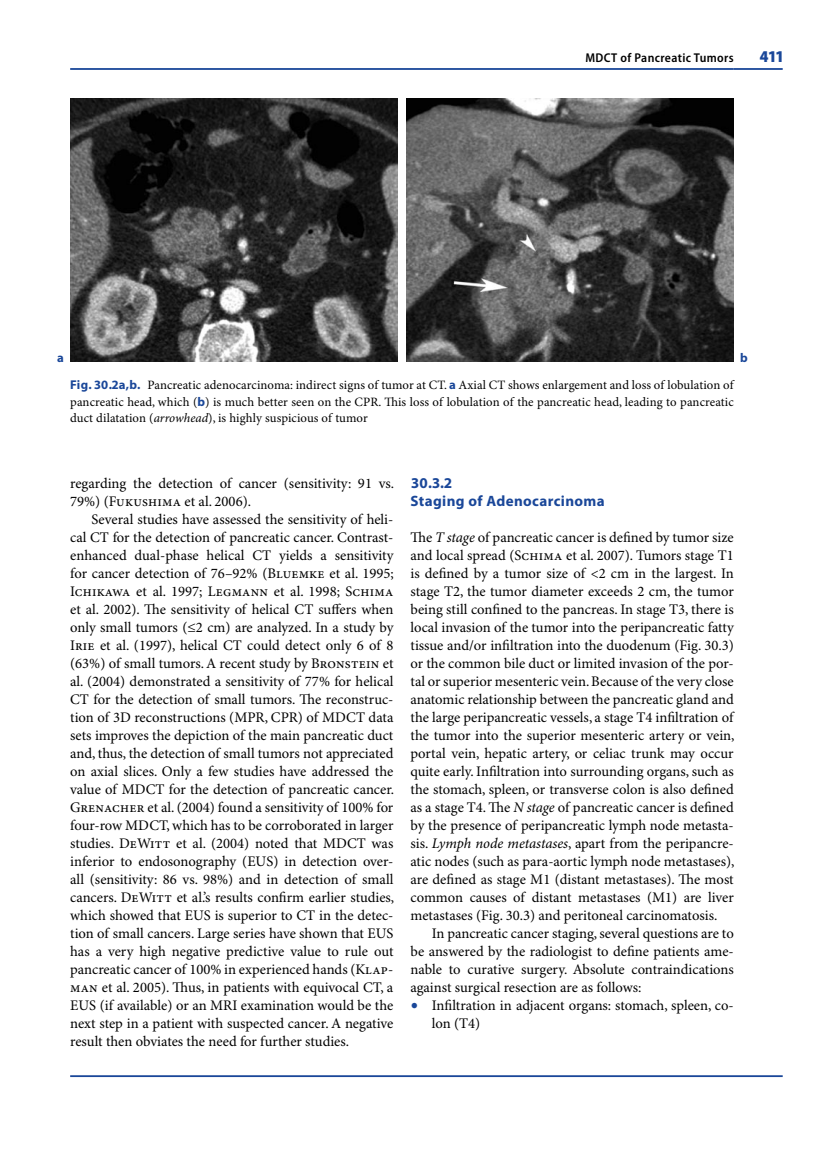
<style>
.page{position:relative;width:821px;height:1149px;background:#fff}
.page>*{position:absolute;margin:0;border:0;box-sizing:border-box;transform-origin:0 0}
.t1{font:900 semi-condensed 16.5px "Myriad Pro";color:#1a4799}
.t2{font:700 15px/18px "Myriad Pro";letter-spacing:.025em;color:#1a4799}
.t3{font:14.7px/18px "Minion Pro";color:#000;text-align:justify}
.t4{font:12.75px/16.5px "Minion Pro";letter-spacing:.005em;color:#000;text-align:justify}
.t5{font:600 semi-condensed 12.75px "Myriad Pro";letter-spacing:.03em;color:#000}
.t6{font:700 12.75px "Myriad Pro";color:#1a4799}
.s1{font-family:"Myriad Pro";font-weight:700;color:#1a4799}
.s2{font-style:italic}
.s3{font-size:20.4px;color:#1a4799}
</style>
<div class="page">
<img style="left:406px;top:99px;width:327px;height:262px">
<img style="left:70px;top:99px;width:328px;height:262px">
<hr style="left:70px;top:68px;width:663px;height:2px;background:#1a4799">
<hr style="left:733px;top:68px;width:49px;height:2px;background:#1a4799">
<hr style="left:70px;top:1074px;width:712px;height:2px;background:#1a4799">
<p class="t5" style="left:585px;top:50px;width:150px">MDCT of Pancreatic Tumors</p>
<p class="t1" style="left:759px;top:47px;width:25px">411</p>
<p class="t6" style="left:57px;top:349px;width:8px">a</p>
<p class="t6" style="left:740px;top:349px;width:9px">b</p>
<p class="t4" style="left:70px;top:377px;width:666px"><span class="s1">Fig. 30.2a,b.</span> Pancreatic adenocarcinoma: indirect signs of tumor at CT. <span class="s1">a</span> Axial CT shows enlargement and loss of lobulation of pancreatic head, which (<span class="s1">b</span>) is much better seen on the CPR. This loss of lobulation of the pancreatic head, leading to pancreatic duct dilatation (<span class="s2">arrowhead</span>), is highly suspicious of tumor</p>
<p class="t3" style="left:70px;top:474px;width:325px">regarding the detection of cancer (sensitivity: 91 vs.<br>79%) (Fukushima et al. 2006).</p>
<p class="t3" style="left:70px;top:510px;width:325px;text-indent:21px">Several studies have assessed the sensitivity of heli&shy;cal CT for the detection of pancreatic cancer. Contrast&shy;enhanced dual-phase helical CT yields a sensitivity for cancer detection of 76–92% (Bluemke et al. 1995; Ichikawa et al. 1997; Legmann et al. 1998; Schima et al. 2002). The sensitivity of helical CT suffers when only small tumors (≤2 cm) are analyzed. In a study by Irie et al. (1997), helical CT could detect only 6 of 8 (63%) of small tumors. A recent study by Bronstein et al. (2004) demonstrated a sensitivity of 77% for helical CT for the detection of small tumors. The reconstruc&shy;tion of 3D reconstructions (MPR, CPR) of MDCT data sets improves the depiction of the main pancreatic duct and, thus, the detection of small tumors not appreciated on axial slices. Only a few studies have addressed the value of MDCT for the detection of pancreatic cancer.<br>Grenacher et al. (2004) found a sensitivity of 100% for four-row MDCT, which has to be corroborated in larger studies. DeWitt et al. (2004) noted that MDCT was inferior to endosonography (EUS) in detection over&shy;all (sensitivity: 86 vs. 98%) and in detection of small cancers. DeWitt et al.’s results confirm earlier studies, which showed that EUS is superior to CT in the detec&shy;tion of small cancers. Large series have shown that EUS has a very high negative predictive value to rule out pancreatic cancer of 100% in experienced hands (Klap&shy;man et al. 2005). Thus, in patients with equivocal CT, a EUS (if available) or an MRI examination would be the next step in a patient with suspected cancer. A negative result then obviates the need for further studies.</p>
<p class="t2" style="left:410px;top:473px;width:196px">30.3.2<br>Staging of Adenocarcinoma</p>
<p class="t3" style="left:410px;top:528px;width:326px">The <span class="s2">T stage</span> of pancreatic cancer is defined by tumor size and local spread (Schima et al. 2007). Tumors stage T1 is defined by a tumor size of &lt;2 cm in the largest. In stage T2, the tumor diameter exceeds 2 cm, the tumor being still confined to the pancreas. In stage T3, there is local invasion of the tumor into the peripancreatic fatty tissue and/or infiltration into the duodenum (Fig. 30.3) or the common bile duct or limited invasion of the por&shy;tal or superior mesenteric vein. Because of the very close anatomic relationship between the pancreatic gland and the large peripancreatic vessels, a stage T4 infiltration of the tumor into the superior mesenteric artery or vein, portal vein, hepatic artery, or celiac trunk may occur quite early. Infiltration into surrounding organs, such as the stomach, spleen, or transverse colon is also defined as a stage T4. The <span class="s2">N stage</span> of pancreatic cancer is defined by the presence of peripancreatic lymph node metasta&shy;sis. <span class="s2">Lymph node metastases</span>, apart from the peripancre&shy;atic nodes (such as para-aortic lymph node metastases), are defined as stage M1 (distant metastases). The most common causes of distant metastases (M1) are liver metastases (Fig. 30.3) and peritoneal carcinomatosis.</p>
<p class="t3" style="left:410px;top:924px;width:325px;text-indent:21px">In pancreatic cancer staging, several questions are to be answered by the radiologist to define patients ame&shy;nable to curative surgery. Absolute contraindications against surgical resection are as follows:</p>
<p class="t3" style="left:432px;top:997px;width:303px;text-indent:-21px"><span class="s3">•</span> Infiltration in adjacent organs: stomach, spleen, co&shy;lon (T4)</p>
</div>
